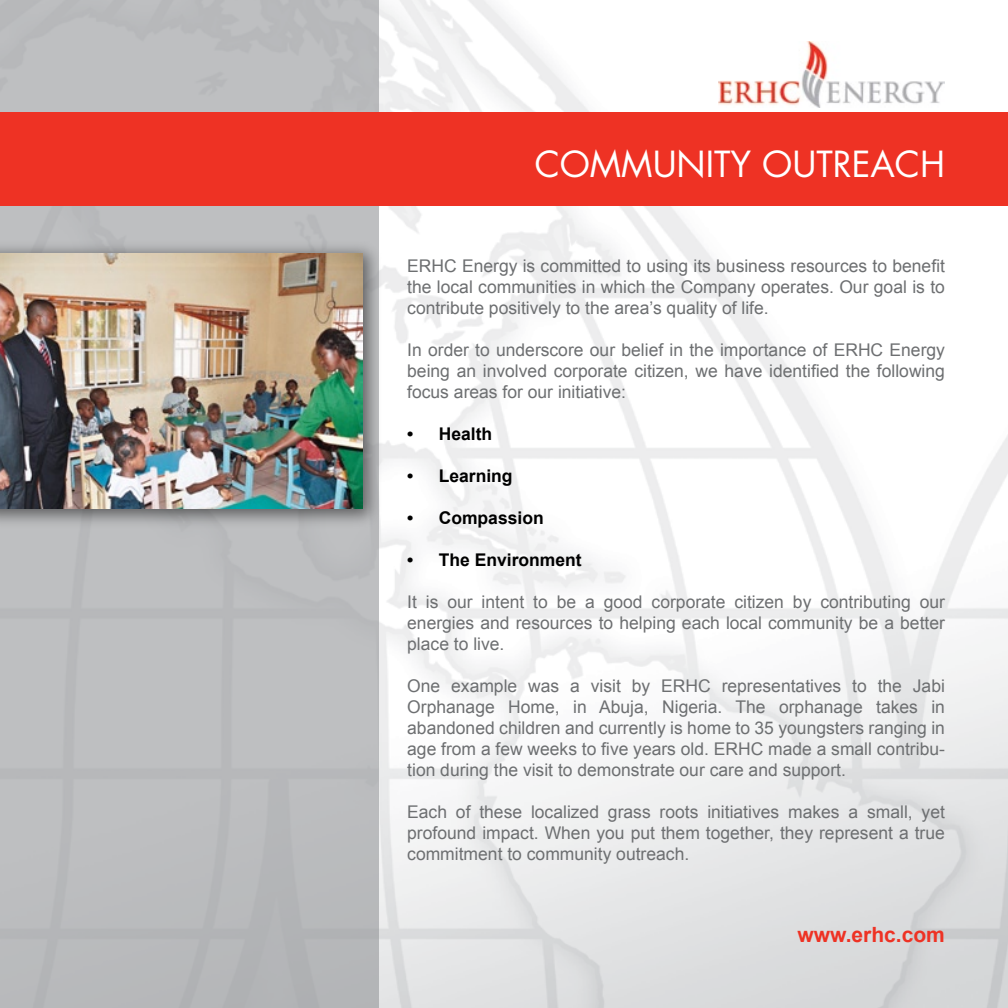
<style>
.page{position:relative;width:1008px;height:1008px;background:#fff}
.page>*{position:absolute;margin:0;border:0;box-sizing:border-box;transform-origin:0 0}
.t1{font:35px "Futura";color:#fff}
.t2{font:700 21px "Arial";color:#ee3224}
.t3{font:17.5px/21px "Arial";color:#6d6f71;text-align:justify}
.t4{font:700 17.5px "Arial";color:#000}
</style>
<div class="page">
<img style="left:378px;top:0;width:630px;height:1008px">
<img style="left:719px;top:42px;width:226px;height:65px">
<div style="left:0;top:0;width:378px;height:1008px;background:#bdbfc0"></div>
<div style="left:0;top:113px;width:1008px;height:93px;background:#ee3224"></div>
<div style="left:0;top:240px;width:384px;height:290px;background:#000;opacity:.5"></div>
<img style="left:0;top:253px;width:362px;height:255px">
<h1 class="t1" style="left:535px;top:142px;width:57px">COMM</h1>
<h1 class="t1" style="left:653px;top:142px;width:43px">UNITY</h1>
<h1 class="t1" style="left:762px;top:142px;width:112px">OUTREAC</h1>
<h1 class="t1" style="left:920px;top:142px;width:26px">H</h1>
<p class="t3" style="left:407px;top:255px;width:539px">ERHC Energy is committed to using its business resources to benefit the local communities in which the Company operates. Our goal is to contribute positively to the area’s quality of life.</p>
<p class="t3" style="left:407px;top:339px;width:539px">In order to underscore our belief in the importance of ERHC Energy being an involved corporate citizen, we have identified the following focus areas for our initiative:</p>
<p class="t4" style="left:439px;top:422px;width:55px">Health</p>
<p class="t4" style="left:439px;top:464px;width:75px">Learning</p>
<p class="t4" style="left:439px;top:506px;width:107px">Compassion</p>
<p class="t4" style="left:439px;top:548px;width:144px">The Environment</p>
<p class="t3" style="left:407px;top:591px;width:539px">It is our intent to be a good corporate citizen by contributing our energies and resources to helping each local community be a better place to live.</p>
<p class="t3" style="left:407px;top:675px;width:539px">One example was a visit by ERHC representatives to the Jabi Orphanage Home, in Abuja, Nigeria. The orphanage takes in abandoned children and currently is home to 35 youngsters ranging in age from a few weeks to five years old. ERHC made a small contribu&shy;tion during the visit to demonstrate our care and support.</p>
<p class="t3" style="left:407px;top:801px;width:539px">Each of these localized grass roots initiatives makes a small, yet profound impact. When you put them together, they represent a true commitment to community outreach.</p>
<p class="t4" style="left:407px;top:422px;width:8px">•</p>
<p class="t4" style="left:407px;top:464px;width:8px">•</p>
<p class="t4" style="left:407px;top:506px;width:8px">•</p>
<p class="t4" style="left:407px;top:548px;width:8px">•</p>
<p class="t2" style="left:798px;top:920px;width:149px">www.erhc.com</p>
</div>
